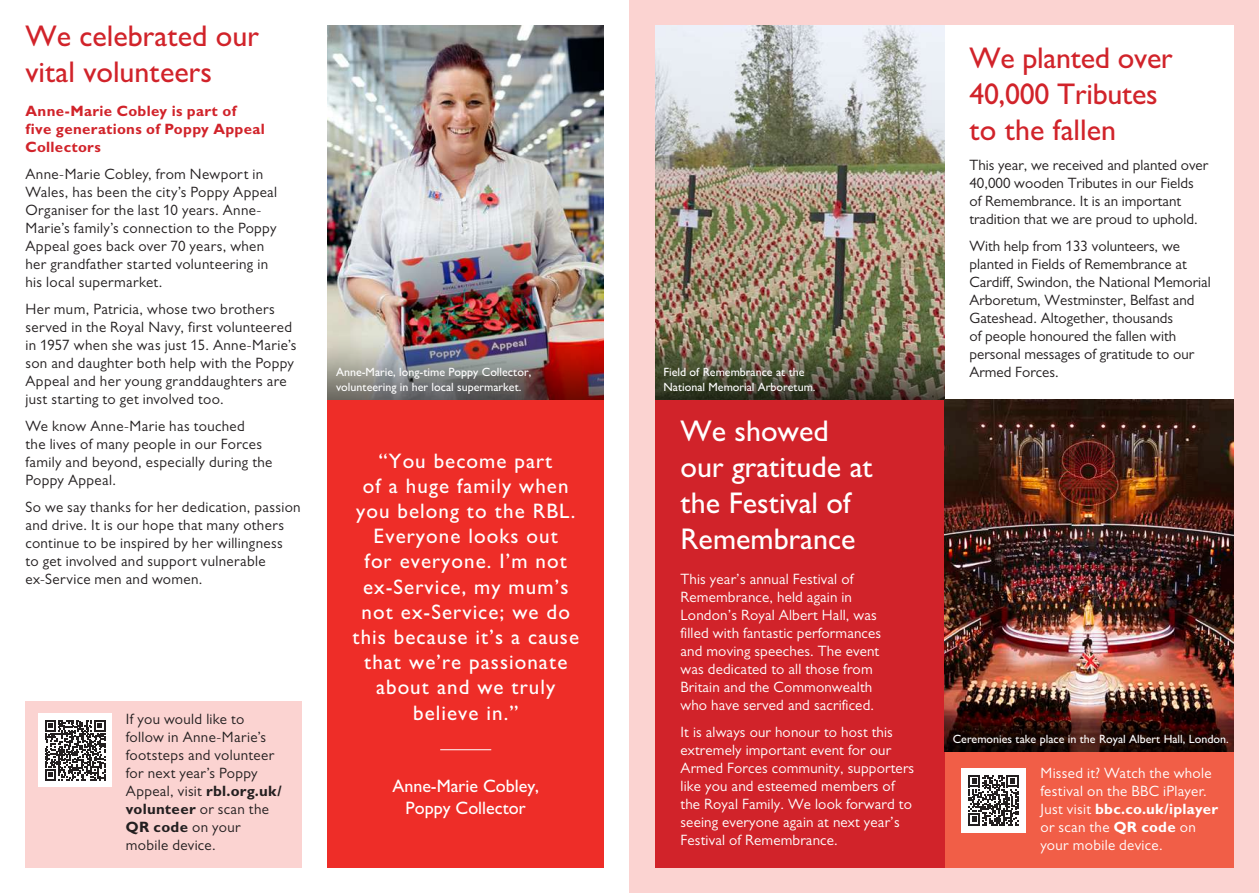
<style>
.page{position:relative;width:1259px;height:893px;background:#fff}
.page>*{position:absolute;margin:0;border:0;box-sizing:border-box;transform-origin:0 0}
.t1{font:500 30px/36px "Gill Sans MT Pro RBL";color:#d1232a}
.t2{font:500 30px/36px "Gill Sans MT Pro RBL";color:#fff}
.t3{font:500 21px/25.2px "Gill Sans MT Pro RBL";letter-spacing:.05em;color:#fff;text-align:center}
.t4{font:500 18px/21.6px "Gill Sans MT Pro RBL";color:#fff;text-align:center}
.t5{font:15px/18px "Gill Sans MT Pro RBL";letter-spacing:.02em;color:#231f20}
.t6{font:15px/18px "Gill Sans MT Pro RBL";letter-spacing:.01em;color:#fff}
.t7{font:15px/18px "Gill Sans MT Pro RBL";color:#231f20}
.t8{font:700 15px/18px "Gill Sans MT Pro RBL";letter-spacing:.02em;color:#d1232a}
.t9{font:500 12px/15px "Gill Sans MT Pro RBL";color:#fff}
.s1{font-weight:700}
</style>
<div class="page">
<div style="left:629px;top:0;width:630px;height:893px;background:#fbd3d1"></div>
<div style="left:944px;top:751px;width:289px;height:116px;background:#f15e47"></div>
<div style="left:944px;top:26px;width:289px;height:373px;background:#fff"></div>
<div style="left:655px;top:399px;width:289px;height:468px;background:#d1232a"></div>
<img style="left:655px;top:26px;width:289px;height:315px">
<img style="left:655px;top:341px;width:289px;height:58px">
<img style="left:944px;top:399px;width:289px;height:309px">
<svg style="left:944px;top:708px;width:289px;height:43px"></svg>
<div style="left:961px;top:768px;width:64px;height:64px;background:#fff"></div>
<svg style="left:968px;top:775px;width:50px;height:50px"></svg>
<div style="left:327px;top:399px;width:277px;height:468px;background:#ee2d28"></div>
<img style="left:327px;top:26px;width:277px;height:297px">
<hr style="left:440px;top:749px;width:51px;height:1px;background:#fff">
<img style="left:327px;top:323px;width:277px;height:77px">
<div style="left:26px;top:701px;width:276px;height:166px;background:#fbd3d1"></div>
<div style="left:38px;top:714px;width:74px;height:73px;background:#fff"></div>
<svg style="left:45px;top:720px;width:60px;height:61px"></svg>
<h1 class="t1" style="left:26px;top:17px;width:235px">We celebrated our vital volunteers</h1>
<p class="t8" style="left:26px;top:101px;width:241px">Anne-Marie Cobley is part of five generations of Poppy Appeal<br>Collectors</p>
<p class="t5" style="left:26px;top:164px;width:253px">Anne-Marie Cobley, from Newport in Wales, has been the city’s Poppy Appeal Organiser for the last 10 years. Anne-Marie’s family’s connection to the Poppy Appeal goes back over 70 years, when her grandfather started volunteering in his local supermarket.</p>
<p class="t5" style="left:26px;top:299px;width:272px">Her mum, Patricia, whose two brothers served in the Royal Navy, first volunteered in 1957 when she was just 15. Anne-Marie’s son and daughter both help with the Poppy Appeal and her young granddaughters are just starting to get involved too.</p>
<p class="t5" style="left:26px;top:416px;width:248px">We know Anne-Marie has touched<br>the lives of many people in our Forces family and beyond, especially during the<br>Poppy Appeal.</p>
<p class="t5" style="left:26px;top:497px;width:277px">So we say thanks for her dedication, passion and drive. It is our hope that many others continue to be inspired by her willingness<br>to get involved and support vulnerable ex-Service men and women.</p>
<p class="t5" style="left:126px;top:710px;width:157px">If you would like to follow in Anne-Marie’s footsteps and volunteer for next year’s Poppy<br>Appeal, visit <span class="s1">rbl.org.uk/ volunteer</span> or scan the<br><span class="s1">QR code</span> on your mobile device.</p>
<p class="t9" style="left:336px;top:364px;width:197px">Anne-Marie, long-time Poppy Collector, volunteering in her local supermarket.</p>
<h2 class="t3" style="left:352px;top:448px;width:228px">“You become part<br>of a huge family when you belong to the RBL.<br>Everyone looks out<br>for everyone. I’m not ex-Service, my mum’s not ex-Service; we do this because it’s a cause that we’re passionate about and we truly believe in.”</h2>
<p class="t4" style="left:392px;top:775px;width:148px">Anne-Marie Cobley,<br>Poppy Collector</p>
<p class="t9" style="left:663px;top:364px;width:154px">Field of Remembrance at the<br>National Memorial Arboretum.</p>
<h1 class="t2" style="left:680px;top:412px;width:194px">We showed our gratitude at the Festival of<br>Remembrance</h1>
<p class="t6" style="left:680px;top:569px;width:202px">This year’s annual Festival of<br>Remembrance, held again in<br>London’s Royal Albert Hall, was filled with fantastic performances and moving speeches. The event was dedicated to all those from<br>Britain and the Commonwealth who have served and sacrificed.</p>
<p class="t6" style="left:680px;top:722px;width:235px">It is always our honour to host this extremely important event for our Armed Forces community, supporters like you and esteemed members of the Royal Family. We look forward to seeing everyone again at next year’s Festival of Remembrance.</p>
<h1 class="t1" style="left:969px;top:39px;width:205px">We planted over<br>40,000 Tributes to the fallen</h1>
<p class="t7" style="left:969px;top:155px;width:240px">This year, we received and planted over 40,000 wooden Tributes in our Fields of Remembrance. It is an important tradition that we are proud to uphold.</p>
<p class="t7" style="left:969px;top:236px;width:243px">With help from 133 volunteers, we planted in Fields of Remembrance at Cardiff, Swindon, the National Memorial Arboretum, Westminster, Belfast and Gateshead. Altogether, thousands<br>of people honoured the fallen with personal messages of gratitude to our Armed Forces.</p>
<p class="t9" style="left:952px;top:731px;width:277px">Ceremonies take place in the Royal Albert Hall, London.</p>
<p class="t6" style="left:1040px;top:764px;width:179px">Missed it? Watch the whole festival on the BBC iPlayer.<br>Just visit <span class="s1">bbc.co.uk/iplayer </span>or scan the <span class="s1">QR code</span> on your mobile device.</p>
</div>
